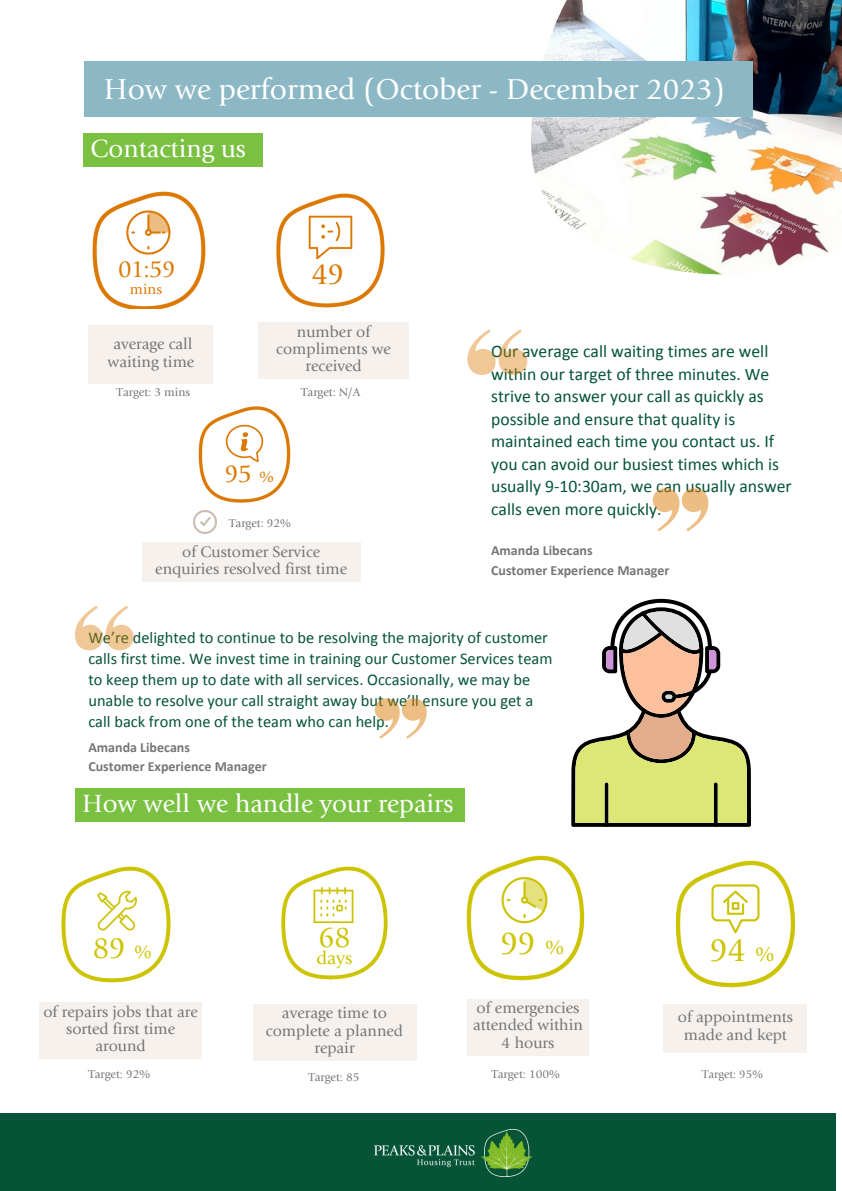
<style>
.page{position:relative;width:842px;height:1191px;background:#fff}
.page>*{position:absolute;margin:0;border:0;box-sizing:border-box;transform-origin:0 0}
.t1{font:33.8px "Giovanni Std";color:#cdc403}
.t2{font:33.3px "Giovanni Std";color:#cdc403}
.t3{font:30.8px "Giovanni Std";color:#cdc403}
.t4{font:30.6px "Giovanni Std";color:#dc7a03}
.t5{font:30.1px "Giovanni Std";color:#cdc402}
.t6{font:30px "Giovanni Std";color:#fff}
.t7{font:26px "Giovanni Std";color:#fff}
.t8{font:25.8px "Giovanni Std";color:#dc7a03}
.t9{font:24.4px "Giovanni Std";color:#dc7a03}
.t10{font:21.1px "Giovanni Std";color:#cdc403}
.t11{font:18.7px "Giovanni Std";color:#cdc402}
.t12{font:17.7px/22.5px "Calibri W01";color:#055437}
.t13{font:16.4px/21px "Calibri W01";color:#055437}
.t14{font:16px/17.2px "Giovanni Std";color:#747678;text-align:center}
.t15{font:14.8px "Giovanni Std";color:#dc7a03}
.t16{font:700 14px/19.5px "Calibri W01";color:#747678}
.t17{font:12px "Giovanni Std";color:#747678}
.t18{font:11.8px "Giovanni Std";color:#747678}
.s1{font-size:16.1px}
.s2{font-size:19.2px}
.s3{font-size:20.7px}
</style>
<div class="page">
<img style="left:531px;top:0;width:311px;height:275px">
<div style="left:75px;top:788px;width:390px;height:33px;background:#7ac142"></div>
<div style="left:39px;top:1002px;width:163px;height:56px;background:#f6f1ed"></div>
<img style="left:61px;top:866px;width:110px;height:116px">
<div style="left:253px;top:1003px;width:163px;height:57px;background:#f6f1ed"></div>
<img style="left:281px;top:866px;width:107px;height:114px">
<div style="left:467px;top:998px;width:122px;height:57px;background:#f6f1ed"></div>
<img style="left:466px;top:855px;width:119px;height:126px">
<div style="left:664px;top:1003px;width:143px;height:49px;background:#f6f1ed"></div>
<img style="left:675px;top:860px;width:121px;height:128px">
<div style="left:0;top:1113px;width:835px;height:77px;background:#055437"></div>
<img style="left:374px;top:1129px;width:159px;height:47px">
<div style="left:84px;top:61px;width:669px;height:56px;background:#8cb8c6"></div>
<div style="left:89px;top:325px;width:124px;height:59px;background:#f6f1ed"></div>
<img style="left:92px;top:191px;width:114px;height:118px">
<div style="left:259px;top:322px;width:150px;height:57px;background:#f6f1ed"></div>
<img style="left:276px;top:193px;width:109px;height:115px">
<img style="left:193px;top:510px;width:23px;height:24px">
<div style="left:142px;top:542px;width:218px;height:39px;background:#f6f1ed"></div>
<img style="left:198px;top:406px;width:93px;height:97px">
<div style="left:84px;top:133px;width:179px;height:34px;background:#7ac142"></div>
<svg style="left:571px;top:598px;width:180px;height:228px"></svg>
<svg style="left:653px;top:488px;width:55px;height:43px"></svg>
<svg style="left:467px;top:329px;width:60px;height:46px"></svg>
<svg style="left:375px;top:698px;width:51px;height:40px"></svg>
<svg style="left:75px;top:605px;width:59px;height:45px"></svg>
<p class="t6" style="left:104px;top:77px;width:623px">How we performed (October - December 2023)</p>
<p class="t7" style="left:91px;top:138px;width:157px">Contacting us</p>
<h4 class="t9" style="left:118px;top:259px;width:59px">01:59</h4>
<h2 class="t15" style="left:130px;top:283px;width:34px">mins</h2>
<p class="t14" style="left:108px;top:337px;width:88px">average call waiting time</p>
<p class="t17" style="left:117px;top:387px;width:75px">Target: 3 mins</p>
<p class="t4" style="left:311px;top:262px;width:35px">49</p>
<p class="t14" style="left:276px;top:324px;width:116px">number of compliments we received</p>
<p class="t17" style="left:301px;top:387px;width:61px">Target: N/A</p>
<h3 class="t8" style="left:224px;top:463px;width:51px">95 <span class="s1">%</span></h3>
<h3 class="t17" style="left:229px;top:518px;width:63px">Target: 92%</h3>
<p class="t14" style="left:155px;top:544px;width:193px">of Customer Service enquiries resolved first time</p>
<p class="t12" style="left:491px;top:339px;width:302px">Our average call waiting times are well within our target of three minutes. We strive to answer your call as quickly as possible and ensure that quality is maintained each time you contact us. If you can avoid our busiest times which is usually 9-10:30am, we can usually answer calls even more quickly.</p>
<p class="t16" style="left:491px;top:540px;width:180px">Amanda Libecans<br>Customer Experience Manager</p>
<p class="t13" style="left:88px;top:626px;width:466px">We’re delighted to continue to be resolving the majority of customer calls first time. We invest time in training our Customer Services team to keep them up to date with all services. Occasionally, we may be unable to resolve your call straight away but we’ll ensure you get a call back from one of the team who can help.</p>
<p class="t16" style="left:88px;top:736px;width:180px">Amanda Libecans<br>Customer Experience Manager</p>
<p class="t7" style="left:82px;top:793px;width:373px">How well we handle your repairs</p>
<h3 class="t3" style="left:93px;top:935px;width:60px">89 <span class="s2">%</span></h3>
<p class="t14" style="left:43px;top:1004px;width:156px">of repairs jobs that are sorted first time around</p>
<h3 class="t5" style="left:318px;top:925px;width:34px">68</h3>
<p class="t11" style="left:316px;top:950px;width:38px">days</p>
<p class="t14" style="left:266px;top:1005px;width:139px">average time to complete a planned repair</p>
<p class="t17" style="left:88px;top:1069px;width:63px">Target: 92%</p>
<p class="t17" style="left:308px;top:1071px;width:53px">Target: 85</p>
<h2 class="t2" style="left:500px;top:929px;width:65px">99 <span class="s3">%</span></h2>
<p class="t14" style="left:473px;top:1000px;width:111px">of emergencies attended within<br>4 hours</p>
<h3 class="t1" style="left:710px;top:936px;width:38px">94</h3>
<p class="t10" style="left:756px;top:945px;width:20px">%</p>
<p class="t14" style="left:678px;top:1010px;width:117px">of appointments made and kept</p>
<p class="t17" style="left:491px;top:1069px;width:70px">Target: 100%</p>
<h4 class="t18" style="left:702px;top:1069px;width:62px">Target: 95%</h4>
</div>
